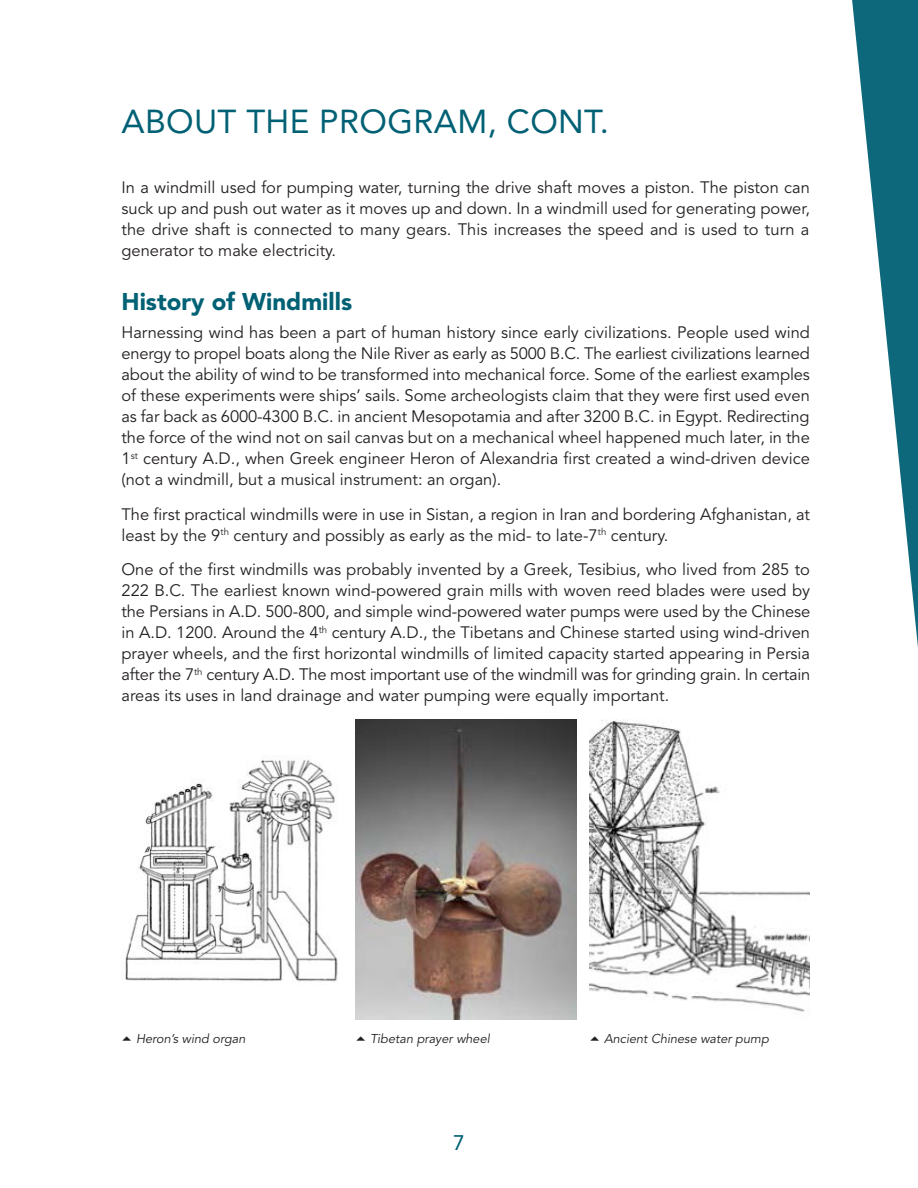
<style>
.page{position:relative;width:918px;height:1188px;background:#fff}
.page>*{position:absolute;margin:0;border:0;box-sizing:border-box;transform-origin:0 0}
.t1{font:33px "Avenir LT Std";letter-spacing:.01em;color:#006074}
.Date{font:900 24px "Avenir LT Std";color:#006074}
.t2{font:21px "Avenir LT Std";color:#006074}
.t3{font:16.5px/21px "Avenir LT Std";color:#231f20;text-align:justify}
.t4{font:italic 12.75px "Avenir LT Std";color:#231f20}
</style>
<div class="page">
<svg style="left:852px;top:0;width:66px;height:647px"></svg>
<img style="left:125px;top:755px;width:213px;height:227px">
<img style="left:356px;top:720px;width:220px;height:299px">
<img style="left:590px;top:720px;width:220px;height:292px">
<p class="t1" style="left:122px;top:102px;width:489px">ABOUT THE PROGRAM, CONT.</p>
<p class="t3" style="left:122px;top:178px;width:690px">In a windmill used for pumping water, turning the drive shaft moves a piston. The piston can suck up and push out water as it moves up and down. In a windmill used for generating power, the drive shaft is connected to many gears. This increases the speed and is used to turn a generator to make electricity.</p>
<p class="Date" style="left:122px;top:288px;width:232px">History of Windmills</p>
<p class="t3" style="left:122px;top:322px;width:690px">Harnessing wind has been a part of human history since early civilizations. People used wind energy to propel boats along the Nile River as early as 5000 B.C. The earliest civilizations learned about the ability of wind to be transformed into mechanical force. Some of the earliest examples of these experiments were ships’ sails. Some archeologists claim that they were first used even as far back as 6000-4300 B.C. in ancient Mesopotamia and after 3200 B.C. in Egypt. Redirecting the force of the wind not on sail canvas but on a mechanical wheel happened much later, in the 1<sup>st</sup> century A.D., when Greek engineer Heron of Alexandria first created a wind-driven device (not a windmill, but a musical instrument: an organ).</p>
<p class="t3" style="left:122px;top:504px;width:690px">The first practical windmills were in use in Sistan, a region in Iran and bordering Afghanistan, at least by the 9<sup>th</sup> century and possibly as early as the mid- to late-7<sup>th</sup> century.</p>
<p class="t3" style="left:122px;top:559px;width:690px">One of the first windmills was probably invented by a Greek, Tesibius, who lived from 285 to 222 B.C. The earliest known wind-powered grain mills with woven reed blades were used by the Persians in A.D. 500-800, and simple wind-powered water pumps were used by the Chinese in A.D. 1200. Around the 4<sup>th</sup> century A.D., the Tibetans and Chinese started using wind-driven prayer wheels, and the first horizontal windmills of limited capacity started appearing in Persia after the 7<sup>th</sup> century A.D. The most important use of the windmill was for grinding grain. In certain areas its uses in land drainage and water pumping were equally important.</p>
<p class="t4" style="left:136px;top:1031px;width:111px">Heron’s wind organ</p>
<p class="t4" style="left:370px;top:1031px;width:121px">Tibetan prayer wheel</p>
<p class="t4" style="left:604px;top:1031px;width:166px">Ancient Chinese water pump</p>
<p class="t2" style="left:453px;top:1130px;width:13px">7</p>
</div>
